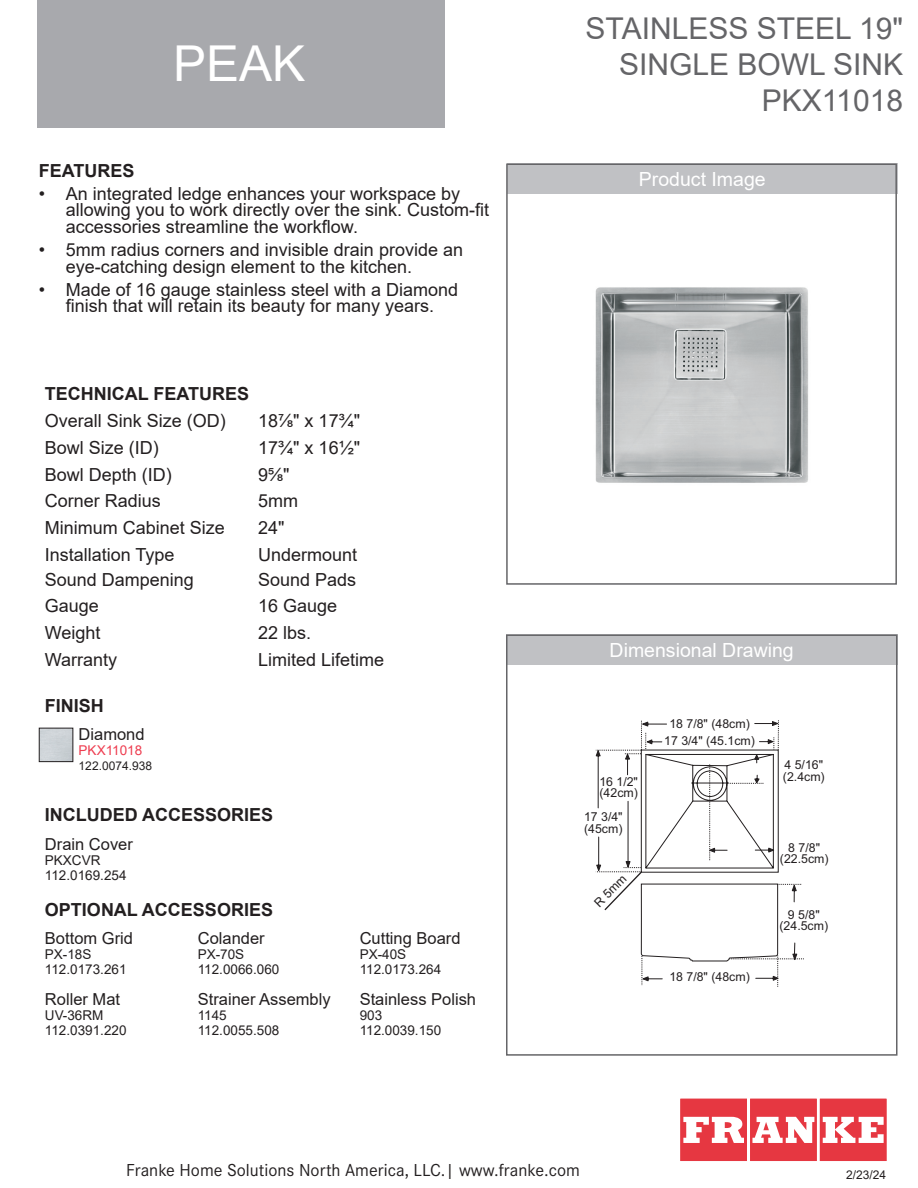
<style>
.page{position:relative;width:918px;height:1188px;background:#fff}
.page>*{position:absolute;margin:0;border:0;box-sizing:border-box;transform-origin:0 0}
.t1{font:49.5px "Arial";color:#fff}
.t2{font:30px "Arial";color:#656568}
.t3{font:19.5px "Arial";color:#fff}
.t4{font:18px/16.5px "Arial";color:#231f20}
.t5{font:700 18px "Arial";color:#231f20}
.t6{font:18px "Corporate S";color:#231f20}
.t7{font:16.5px "Arial";color:#231f20}
.t8{font:13.5px "Arial";color:#231f20}
.t9{font:13.5px "Arial";color:#ee3d50}
.t10{font:12.3px/11.4px "Arial";color:#231f20}
.t11{font:12px "Arial";color:#231f20}
</style>
<div class="page">
<div style="left:506px;top:634px;width:392px;height:31px;background:#c0c1c4"></div>
<div style="left:506px;top:634px;width:392px;height:422px;border:2px solid #656568"></div>
<div style="left:507px;top:164px;width:391px;height:30px;background:#c0c1c4"></div>
<div style="left:506px;top:164px;width:391px;height:421px;border:2px solid #656568"></div>
<svg style="left:680px;top:1099px;width:206px;height:62px"></svg>
<div style="left:37px;top:0;width:408px;height:127px;background:#a8a9ad"></div>
<img style="left:595px;top:287px;width:213px;height:196px">
<svg style="left:595px;top:720px;width:209px;height:267px"></svg>
<div style="left:39px;top:728px;width:34px;height:34px;border:1px solid #231f20"></div>
<p class="t1" style="left:173px;top:30px;width:134px">PEAK</p>
<p class="t5" style="left:39px;top:158px;width:97px">FEATURES</p>
<p class="t4" style="left:66px;top:185px;width:425px;text-indent:-27px">• An integrated ledge enhances your workspace by allowing you to work directly over the sink. Custom-fit accessories streamline the workflow.</p>
<p class="t4" style="left:66px;top:241px;width:399px;text-indent:-27px">• 5mm radius corners and invisible drain provide an eye-catching design element to the kitchen.</p>
<p class="t4" style="left:39px;top:281px;width:421px;text-align:center">• Made of 16 gauge stainless steel with a Diamond finish that will retain its beauty for many years.</p>
<p class="t5" style="left:45px;top:381px;width:206px">TECHNICAL FEATURES</p>
<p class="t4" style="left:45px;top:412px;width:183px">Overall Sink Size (OD)</p>
<p class="t4" style="left:258px;top:412px;width:103px">18⅞" x 17¾"</p>
<p class="t4" style="left:45px;top:439px;width:116px">Bowl Size (ID)</p>
<p class="t4" style="left:258px;top:439px;width:103px">17¾" x 16½"</p>
<p class="t4" style="left:45px;top:466px;width:129px">Bowl Depth (ID)</p>
<p class="t4" style="left:258px;top:466px;width:33px">9⅝"</p>
<p class="t4" style="left:45px;top:492px;width:118px">Corner Radius</p>
<p class="t4" style="left:258px;top:492px;width:41px">5mm</p>
<p class="t4" style="left:45px;top:519px;width:182px">Minimum Cabinet Size</p>
<p class="t4" style="left:258px;top:519px;width:28px">24"</p>
<p class="t4" style="left:45px;top:546px;width:131px">Installation Type</p>
<p class="t4" style="left:258px;top:546px;width:101px">Undermount</p>
<p class="t4" style="left:45px;top:571px;width:151px">Sound Dampening</p>
<p class="t4" style="left:258px;top:571px;width:100px">Sound Pads</p>
<p class="t4" style="left:45px;top:597px;width:56px">Gauge</p>
<p class="t4" style="left:258px;top:597px;width:81px">16 Gauge</p>
<p class="t4" style="left:45px;top:624px;width:57px">Weight</p>
<p class="t4" style="left:258px;top:624px;width:55px">22 lbs.</p>
<p class="t4" style="left:45px;top:651px;width:74px">Warranty</p>
<p class="t4" style="left:258px;top:651px;width:128px">Limited Lifetime</p>
<p class="t5" style="left:45px;top:693px;width:61px">FINISH</p>
<p class="t7" style="left:79px;top:723px;width:68px">Diamond</p>
<p class="t9" style="left:79px;top:741px;width:65px">PKX11018</p>
<p class="t11" style="left:79px;top:757px;width:75px">122.0074.938</p>
<p class="t5" style="left:45px;top:802px;width:230px">INCLUDED ACCESSORIES</p>
<p class="t7" style="left:45px;top:832px;width:90px">Drain Cover</p>
<p class="t8" style="left:45px;top:850px;width:57px">PKXCVR</p>
<p class="t8" style="left:45px;top:865px;width:83px">112.0169.254</p>
<p class="t5" style="left:45px;top:897px;width:230px">OPTIONAL ACCESSORIES</p>
<p class="t7" style="left:45px;top:927px;width:90px">Bottom Grid</p>
<p class="t8" style="left:45px;top:945px;width:48px">PX-18S</p>
<p class="t8" style="left:45px;top:960px;width:83px">112.0173.261</p>
<p class="t7" style="left:198px;top:927px;width:68px">Colander</p>
<p class="t8" style="left:198px;top:945px;width:48px">PX-70S</p>
<p class="t8" style="left:198px;top:960px;width:83px">112.0066.060</p>
<p class="t7" style="left:45px;top:988px;width:77px">Roller Mat</p>
<p class="t8" style="left:45px;top:1006px;width:60px">UV-36RM</p>
<p class="t8" style="left:45px;top:1021px;width:83px">112.0391.220</p>
<p class="t7" style="left:198px;top:988px;width:134px">Strainer Assembly</p>
<p class="t8" style="left:198px;top:1006px;width:31px">1145</p>
<p class="t8" style="left:198px;top:1021px;width:83px">112.0055.508</p>
<p class="t7" style="left:360px;top:927px;width:102px">Cutting Board</p>
<p class="t8" style="left:360px;top:945px;width:48px">PX-40S</p>
<p class="t8" style="left:360px;top:960px;width:83px">112.0173.264</p>
<p class="t7" style="left:360px;top:988px;width:118px">Stainless Polish</p>
<p class="t8" style="left:360px;top:1006px;width:24px">903</p>
<p class="t8" style="left:360px;top:1021px;width:83px">112.0039.150</p>
<p class="t2" style="left:586px;top:8px;width:319px">STAINLESS STEEL 19"</p>
<p class="t2" style="left:619px;top:44px;width:285px">SINGLE BOWL SINK</p>
<p class="t2" style="left:762px;top:80px;width:143px">PKX11018</p>
<p class="t3" style="left:639px;top:166px;width:128px">Product Image</p>
<p class="t3" style="left:610px;top:637px;width:186px">Dimensional Drawing</p>
<p class="t10" style="left:669px;top:718px;width:82px">18 7/8" (48cm)</p>
<p class="t10" style="left:599px;top:776px;width:40px">16 1/2" (42cm)</p>
<p class="t10" style="left:584px;top:811px;width:40px">17 3/4" (45cm)</p>
<p class="t10" style="left:592px;top:901px;width:41px;rotate:-45deg">R 5mm</p>
<p class="t10" style="left:664px;top:735px;width:92px">17 3/4" (45.1cm)</p>
<p class="t10" style="left:669px;top:971px;width:82px">18 7/8" (48cm)</p>
<p class="t10" style="left:783px;top:759px;width:43px">4 5/16" (2.4cm)</p>
<p class="t10" style="left:780px;top:842px;width:50px;text-align:center">8 7/8" (22.5cm)</p>
<p class="t10" style="left:780px;top:909px;width:50px;text-align:center">9 5/8" (24.5cm)</p>
<p class="t6" style="left:126px;top:1157px;width:455px">Franke Home Solutions North America, LLC.| www.franke.com</p>
<p class="t11" style="left:846px;top:1166px;width:42px">2/23/24</p>
</div>
